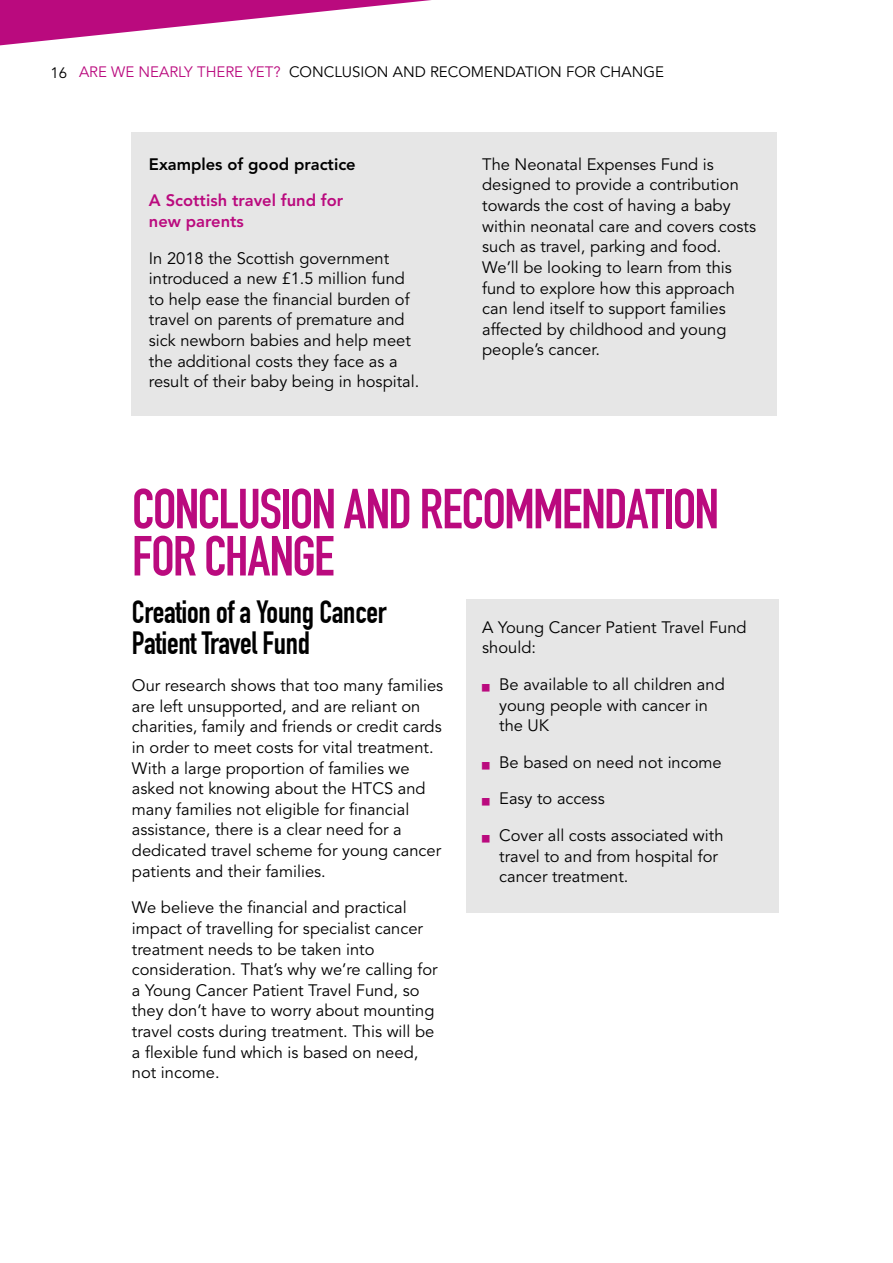
<style>
.page{position:relative;width:893px;height:1263px;background:#fff}
.page>*{position:absolute;margin:0;border:0;box-sizing:border-box;transform-origin:0 0}
.DIN_HEADING{font:700 55.5px/47.1px "DIN Condensed";letter-spacing:-.035em;color:#ba0a7e}
.DIN_SUBHEADING{font:700 31.5px/31.5px "DIN Condensed";letter-spacing:-.01em;color:#000}
.BODY{font:16.5px/20.7px "Avenir LT Std";color:#000}
.BOX_OUT{font:16.5px/20.7px "Avenir LT Std";color:#000}
.BOX_OUT-2{font:800 16.5px/20.7px "Avenir LT Std";color:#ba0a7e}
.BOX_OUT-3{font:800 16.5px "Avenir LT Std";color:#000}
.t1{font:15px "Avenir LT Std";color:#000}
.s1{color:#ba0a7e}
</style>
<div class="page">
<svg style="left:0;top:0;width:431px;height:46px"></svg>
<div style="left:132px;top:133px;width:645px;height:283px;background:#e6e6e6"></div>
<div style="left:466px;top:600px;width:313px;height:313px;background:#e6e6e6"></div>
<p class="t1" style="left:50px;top:64px;width:18px">16</p>
<p class="t1" style="left:79px;top:63px;width:586px"><span class="s1">ARE WE NEARLY THERE YET?</span> CONCLUSION AND RECOMENDATION FOR CHANGE</p>
<p class="BOX_OUT-3" style="left:149px;top:154px;width:208px">Examples of good practice</p>
<p class="BOX_OUT-2" style="left:149px;top:190px;width:196px">A Scottish travel fund for new parents</p>
<p class="BOX_OUT" style="left:149px;top:248px;width:272px">In 2018 the Scottish government introduced a new £1.5 million fund to help ease the financial burden of travel on parents of premature and sick newborn babies and help meet the additional costs they face as a result of their baby being in hospital.</p>
<p class="BOX_OUT" style="left:482px;top:154px;width:275px">The Neonatal Expenses Fund is designed to provide a contribution towards the cost of having a baby within neonatal care and covers costs such as travel, parking and food.<br>We’ll be looking to learn from this fund to explore how this approach can lend itself to support families affected by childhood and young people’s cancer.</p>
<p class="DIN_HEADING" style="left:132px;top:486px;width:589px">CONCLUSION AND RECOMMENDATION<br>FOR CHANGE</p>
<p class="DIN_SUBHEADING" style="left:132px;top:596px;width:256px">Creation of a Young Cancer<br>Patient Travel Fund</p>
<p class="BODY" style="left:132px;top:675px;width:313px">Our research shows that too many families are left unsupported, and are reliant on charities, family and friends or credit cards in order to meet costs for vital treatment.<br>With a large proportion of families we asked not knowing about the HTCS and many families not eligible for financial assistance, there is a clear need for a dedicated travel scheme for young cancer patients and their families.</p>
<p class="BODY" style="left:132px;top:898px;width:307px">We believe the financial and practical impact of travelling for specialist cancer treatment needs to be taken into consideration. That’s why we’re calling for a Young Cancer Patient Travel Fund, so they don’t have to worry about mounting travel costs during treatment. This will be a flexible fund which is based on need, not income.</p>
<p class="BOX_OUT" style="left:482px;top:617px;width:266px">A Young Cancer Patient Travel Fund should:</p>
<p class="BODY" style="left:499px;top:674px;width:227px">Be available to all children and young people with cancer in the UK</p>
<p class="BODY" style="left:499px;top:752px;width:224px">Be based on need not income</p>
<p class="BODY" style="left:499px;top:789px;width:107px">Easy to access</p>
<p class="BODY" style="left:499px;top:825px;width:226px">Cover all costs associated with travel to and from hospital for cancer treatment.</p>
</div>
